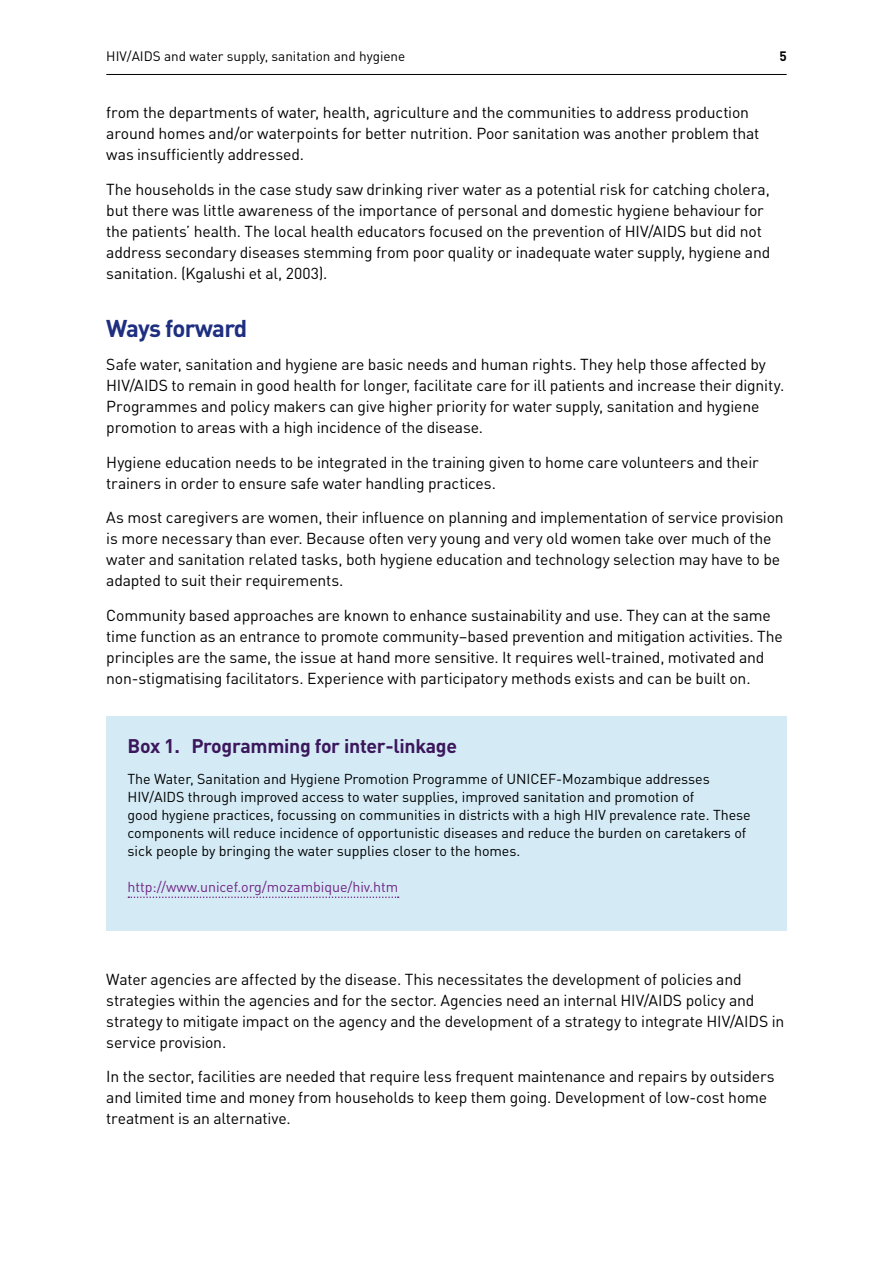
<style>
.page{position:relative;width:893px;height:1263px;background:#fff}
.page>*{position:absolute;margin:0;border:0;box-sizing:border-box;transform-origin:0 0}
.t1{font:700 24px "DINOT";letter-spacing:-.035em;color:#1e2e80}
.t2{font:700 19.5px "DINOT";letter-spacing:-.015em;color:#3c175c}
.t3{font:15.75px/21px "DINOT";letter-spacing:-.01em;color:#000}
.t4{font:14.25px/18px "DINOT";letter-spacing:-.005em;color:#000}
.t5{font:14.25px "DINOT";letter-spacing:-.005em;color:#702784}
.t6{font:13.5px "DINOT";color:#000}
.t7{font:700 13.5px "DINOT";color:#000}
</style>
<div class="page">
<hr style="left:106px;top:74px;width:681px;height:1px;background:#000">
<div style="left:106px;top:716px;width:681px;height:215px;background:#d4ebf6"></div>
<svg style="left:128px;top:896px;width:271px;height:2px"></svg>
<p class="t6" style="left:106px;top:48px;width:301px">HIV/AIDS and water supply, sanitation and hygiene</p>
<p class="t7" style="left:779px;top:48px;width:9px">5</p>
<p class="t3" style="left:106px;top:102px;width:655px">from the departments of water, health, agriculture and the communities to address production around homes and/or waterpoints for better nutrition. Poor sanitation was another problem that was insufficiently addressed.</p>
<p class="t3" style="left:106px;top:178px;width:665px">The households in the case study saw drinking river water as a potential risk for catching cholera, but there was little awareness of the importance of personal and domestic hygiene behaviour for the patients’ health. The local health educators focused on the prevention of HIV/AIDS but did not address secondary diseases stemming from poor quality or inadequate water supply, hygiene and sanitation. (Kgalushi et al, 2003).</p>
<h1 class="t1" style="left:106px;top:312px;width:143px">Ways forward</h1>
<p class="t3" style="left:106px;top:354px;width:679px">Safe water, sanitation and hygiene are basic needs and human rights. They help those affected by HIV/AIDS to remain in good health for longer, facilitate care for ill patients and increase their dignity.<br>Programmes and policy makers can give higher priority for water supply, sanitation and hygiene promotion to areas with a high incidence of the disease.</p>
<p class="t3" style="left:106px;top:451px;width:654px">Hygiene education needs to be integrated in the training given to home care volunteers and their trainers in order to ensure safe water handling practices.</p>
<p class="t3" style="left:106px;top:507px;width:679px">As most caregivers are women, their influence on planning and implementation of service provision is more necessary than ever. Because often very young and very old women take over much of the water and sanitation related tasks, both hygiene education and technology selection may have to be adapted to suit their requirements.</p>
<p class="t3" style="left:106px;top:604px;width:678px">Community based approaches are known to enhance sustainability and use. They can at the same time function as an entrance to promote community–based prevention and mitigation activities. The principles are the same, the issue at hand more sensitive. It requires well-trained, motivated and non-stigmatising facilitators. Experience with participatory methods exists and can be built on.</p>
<p class="t2" style="left:128px;top:733px;width:331px">Box 1. Programming for inter-linkage</p>
<p class="t4" style="left:128px;top:770px;width:625px">The Water, Sanitation and Hygiene Promotion Programme of UNICEF-Mozambique addresses HIV/AIDS through improved access to water supplies, improved sanitation and promotion of<br>good hygiene practices, focussing on communities in districts with a high HIV prevalence rate. These components will reduce incidence of opportunistic diseases and reduce the burden on caretakers of sick people by bringing the water supplies closer to the homes.</p>
<p class="t5" style="left:128px;top:878px;width:272px">http://www.unicef.org/mozambique/hiv.htm</p>
<p class="t3" style="left:106px;top:968px;width:679px">Water agencies are affected by the disease. This necessitates the development of policies and strategies within the agencies and for the sector. Agencies need an internal HIV/AIDS policy and strategy to mitigate impact on the agency and the development of a strategy to integrate HIV/AIDS in service provision.</p>
<p class="t3" style="left:106px;top:1066px;width:670px">In the sector, facilities are needed that require less frequent maintenance and repairs by outsiders and limited time and money from households to keep them going. Development of low-cost home treatment is an alternative.</p>
</div>
